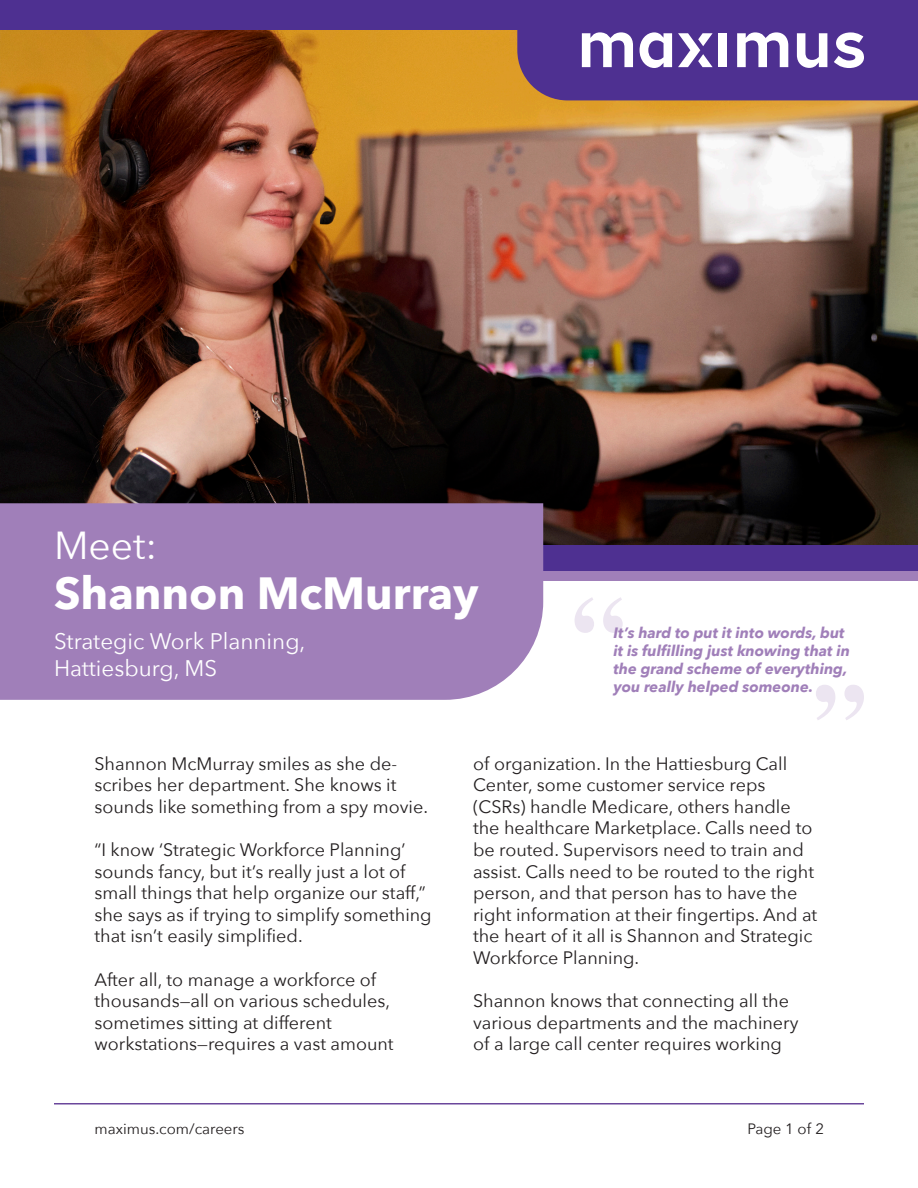
<style>
.page{position:relative;width:918px;height:1188px;background:#fff}
.page>*{position:absolute;margin:0;border:0;box-sizing:border-box;transform-origin:0 0}
.t1{font:700 45px "Avenir Next";color:#fff}
.t2{font:39px "Avenir Next";color:#fff}
.t3{font:22.5px "Avenir Next";color:#fff}
.t4{font:18px/21.6px "Avenir Next";color:#231f20}
.t5{font:italic 700 15px/18px "Avenir Next";color:#a07fb9}
.t6{font:15px "Avenir Next";color:#231f20}
</style>
<div class="page">
<hr style="left:54px;top:1103px;width:810px;height:2px;background:#6b479c">
<div style="left:0;top:544px;width:918px;height:27px;background:#4e3091"></div>
<div style="left:0;top:571px;width:918px;height:9px;background:#a07fb9"></div>
<div style="left:0;top:0;width:918px;height:30px;background:#4e3091"></div>
<img style="left:0;top:30px;width:918px;height:514px">
<svg style="left:816px;top:685px;width:48px;height:35px"></svg>
<svg style="left:575px;top:597px;width:48px;height:36px"></svg>
<div style="left:0;top:503px;width:543px;height:197px;background:#a07fb9"></div>
<svg style="left:517px;top:30px;width:401px;height:70px"></svg>
<p class="t2" style="left:54px;top:513px;width:105px">Meet:</p>
<p class="t1" style="left:54px;top:554px;width:426px">Shannon McMurray</p>
<p class="t3" style="left:54px;top:622px;width:253px">Strategic Work Planning,</p>
<p class="t3" style="left:54px;top:649px;width:165px">Hattiesburg, MS</p>
<p class="t5" style="left:613px;top:624px;width:238px">It’s hard to put it into words, but it is fulfilling just knowing that in the grand scheme of everything, you really helped someone.</p>
<p class="t4" style="left:94px;top:752px;width:335px">Shannon McMurray smiles as she de&shy;scribes her department. She knows it sounds like something from a spy movie.</p>
<p class="t4" style="left:94px;top:838px;width:312px">“I know ‘Strategic Workforce Planning’</p>
<p class="t4" style="left:94px;top:860px;width:313px">sounds fancy, but it’s really just a lot of</p>
<p class="t4" style="left:94px;top:881px;width:333px">small things that help organize our staff,”</p>
<p class="t4" style="left:94px;top:903px;width:339px">she says as if trying to simplify something</p>
<p class="t4" style="left:94px;top:925px;width:210px">that isn’t easily simplified.</p>
<p class="t4" style="left:94px;top:968px;width:283px">After all, to manage a workforce of</p>
<p class="t4" style="left:94px;top:989px;width:297px">thousands—all on various schedules,</p>
<p class="t4" style="left:94px;top:1011px;width:239px">sometimes sitting at different</p>
<p class="t4" style="left:94px;top:1033px;width:301px">workstations—requires a vast amount</p>
<p class="t4" style="left:473px;top:752px;width:316px">of organization. In the Hattiesburg Call</p>
<p class="t4" style="left:473px;top:773px;width:294px">Center, some customer service reps</p>
<p class="t4" style="left:473px;top:795px;width:319px">(CSRs) handle Medicare, others handle</p>
<p class="t4" style="left:473px;top:817px;width:341px">the healthcare Marketplace. Calls need to</p>
<p class="t4" style="left:473px;top:838px;width:332px">be routed. Supervisors need to train and</p>
<p class="t4" style="left:473px;top:860px;width:343px">assist. Calls need to be routed to the right</p>
<p class="t4" style="left:473px;top:881px;width:326px">person, and that person has to have the</p>
<p class="t4" style="left:473px;top:903px;width:346px">right information at their fingertips. And at</p>
<p class="t4" style="left:473px;top:925px;width:341px">the heart of it all is Shannon and Strategic</p>
<p class="t4" style="left:473px;top:946px;width:168px">Workforce Planning.</p>
<p class="t4" style="left:473px;top:989px;width:317px">Shannon knows that connecting all the</p>
<p class="t4" style="left:473px;top:1011px;width:327px">various departments and the machinery</p>
<p class="t4" style="left:473px;top:1033px;width:310px">of a large call center requires working</p>
<p class="t6" style="left:94px;top:1116px;width:152px">maximus.com/careers</p>
<p class="t6" style="left:748px;top:1116px;width:78px">Page 1 of 2</p>
</div>
